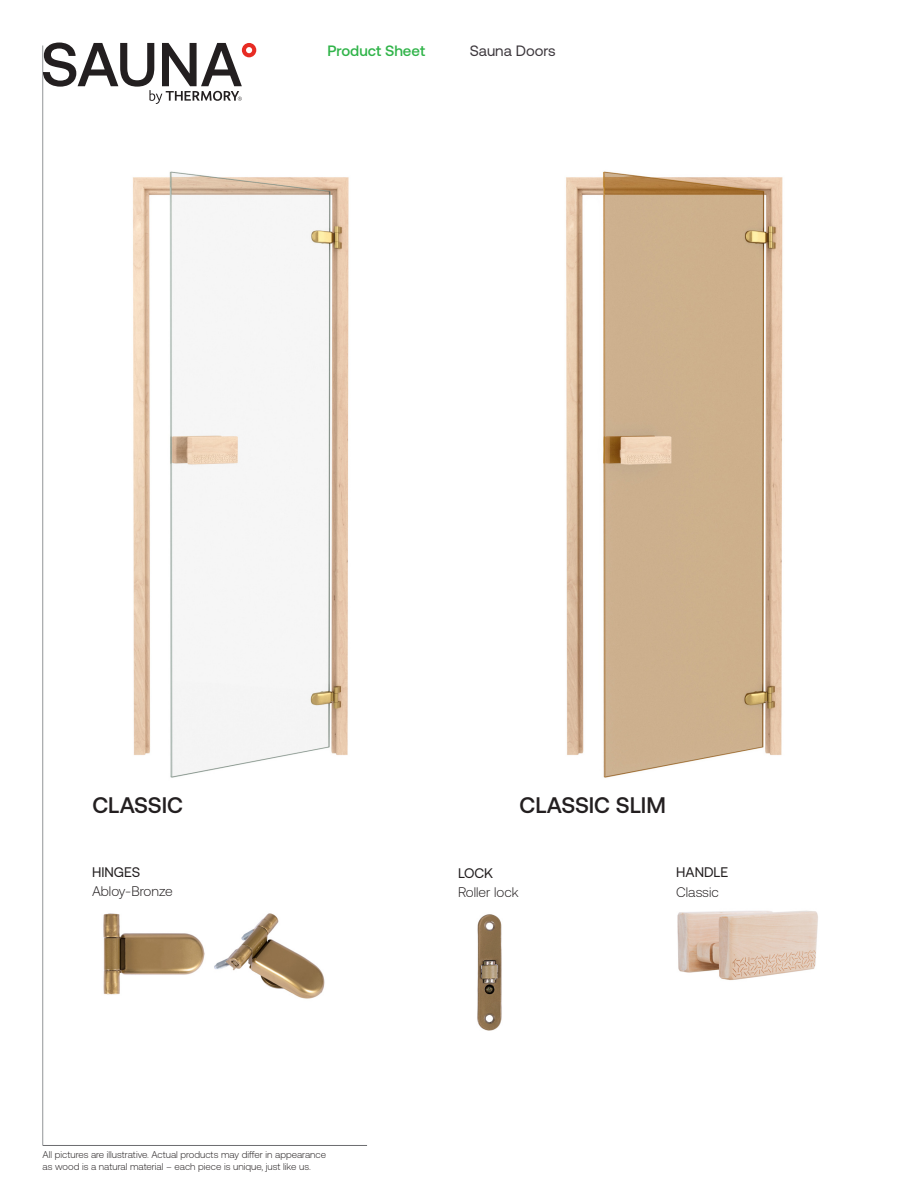
<style>
.page{position:relative;width:918px;height:1188px;background:#fff}
.page>*{position:absolute;margin:0;border:0;box-sizing:border-box;transform-origin:0 0}
.Vahepealkiri_18_18_m{font:500 22.5px "Aeonik";color:#231f20}
.t1{font:500 15px "Aeonik";color:#31b44a}
.t2{font:15px "Aeonik";color:#3d383d}
.Pildiallkiri_10_11{font:300 13.8px "Aeonik";color:#231f20}
.Pildiallkiri_10_11-2{font:13.8px "Aeonik";color:#231f20}
.Body_10_12{font:300 9.75px/12px "Aeonik";color:#231f20}
</style>
<div class="page">
<img style="left:677px;top:910px;width:141px;height:70px">
<img style="left:133px;top:171px;width:216px;height:607px">
<img style="left:566px;top:171px;width:217px;height:607px">
<img style="left:103px;top:913px;width:102px;height:82px">
<img style="left:477px;top:914px;width:25px;height:117px">
<img style="left:214px;top:913px;width:111px;height:86px">
<hr style="left:42px;top:46px;width:1px;height:1099px;background:#939598">
<hr style="left:43px;top:1145px;width:324px;height:1px;background:#6c6d70">
<svg style="left:43px;top:43px;width:213px;height:61px"></svg>
<p class="t1" style="left:327px;top:43px;width:99px">Product Sheet</p>
<p class="t2" style="left:470px;top:43px;width:87px">Sauna Doors</p>
<p class="Vahepealkiri_18_18_m" style="left:92px;top:793px;width:92px">CLASSIC</p>
<p class="Vahepealkiri_18_18_m" style="left:520px;top:793px;width:148px">CLASSIC SLIM</p>
<p class="Pildiallkiri_10_11-2" style="left:92px;top:865px;width:50px">HINGES</p>
<p class="Pildiallkiri_10_11" style="left:92px;top:884px;width:82px">Abloy-Bronze</p>
<p class="Pildiallkiri_10_11-2" style="left:458px;top:866px;width:37px">LOCK</p>
<p class="Pildiallkiri_10_11" style="left:458px;top:885px;width:62px">Roller lock</p>
<p class="Pildiallkiri_10_11-2" style="left:676px;top:865px;width:53px">HANDLE</p>
<p class="Pildiallkiri_10_11" style="left:676px;top:884px;width:44px">Classic</p>
<p class="Body_10_12" style="left:43px;top:1148px;width:285px">All pictures are illustrative. Actual products may differ in appearance as wood is a natural material – each piece is unique, just like us.</p>
</div>
